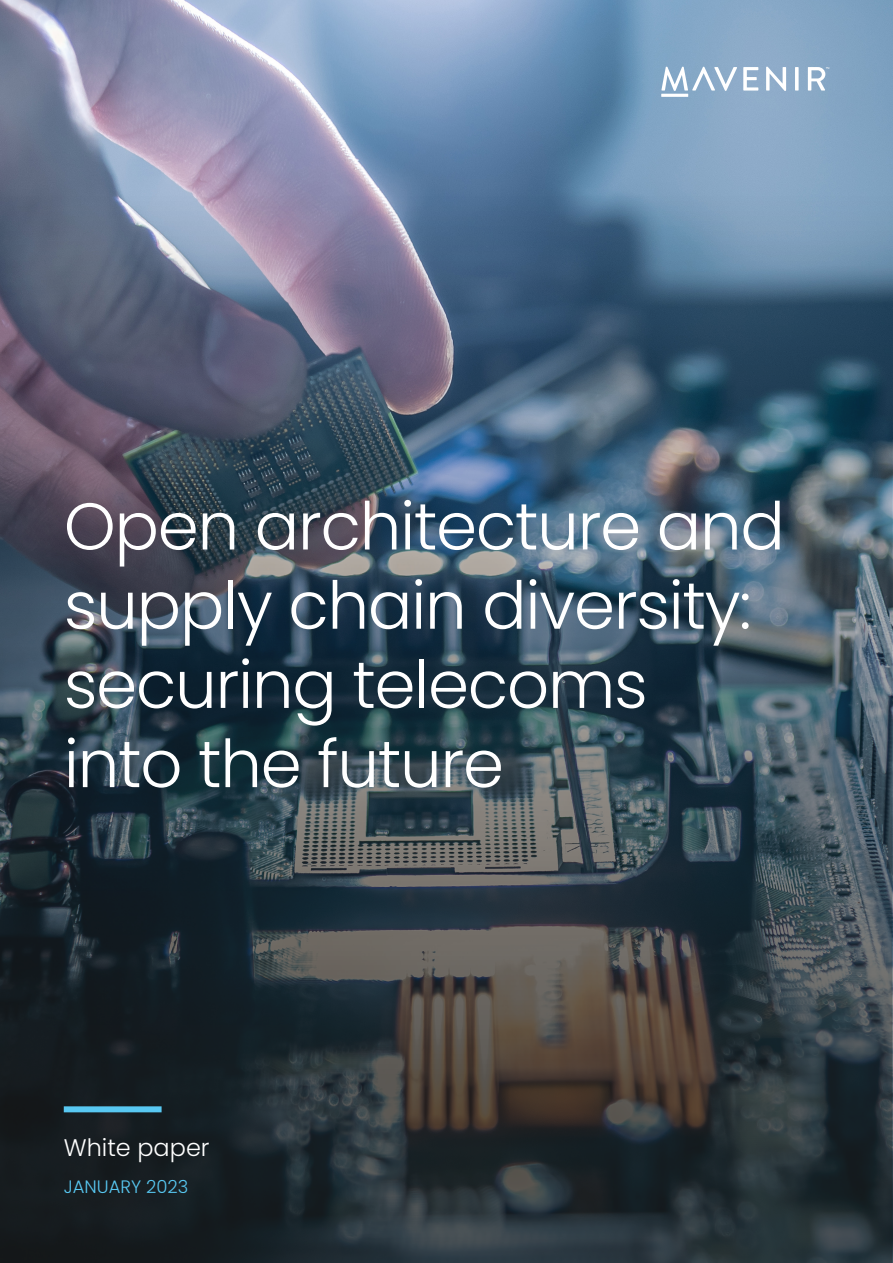
<style>
.page{position:relative;width:893px;height:1263px;background:#fff}
.page>*{position:absolute;margin:0;border:0;box-sizing:border-box;transform-origin:0 0}
.t1{font:300 66px/79.2px "Poppins";letter-spacing:-.02em;color:#fff}
.t2{font:300 24px "Poppins";color:#fff}
.t3{font:300 18px "Poppins";color:#58c8f2}
</style>
<div class="page">
<img style="left:0;top:0;width:893px;height:193px">
<img style="left:0;top:193px;width:893px;height:1070px">
<hr style="left:661px;top:94px;width:27px;height:3px;background:#fff">
<svg style="left:661px;top:67px;width:76px;height:24px"></svg>
<svg style="left:743px;top:67px;width:15px;height:24px"></svg>
<svg style="left:766px;top:67px;width:20px;height:24px"></svg>
<svg style="left:795px;top:67px;width:4px;height:24px"></svg>
<svg style="left:808px;top:67px;width:21px;height:24px"></svg>
<div style="left:64px;top:1106px;width:98px;height:6px;background:#58c8f2"></div>
<p class="t1" style="left:64px;top:487px;width:723px">Open architecture and supply chain diversity: securing telecoms<br>into the future</p>
<p class="t2" style="left:64px;top:1133px;width:147px">White paper</p>
<p class="t3" style="left:64px;top:1176px;width:126px">JANUARY 2023</p>
</div>
